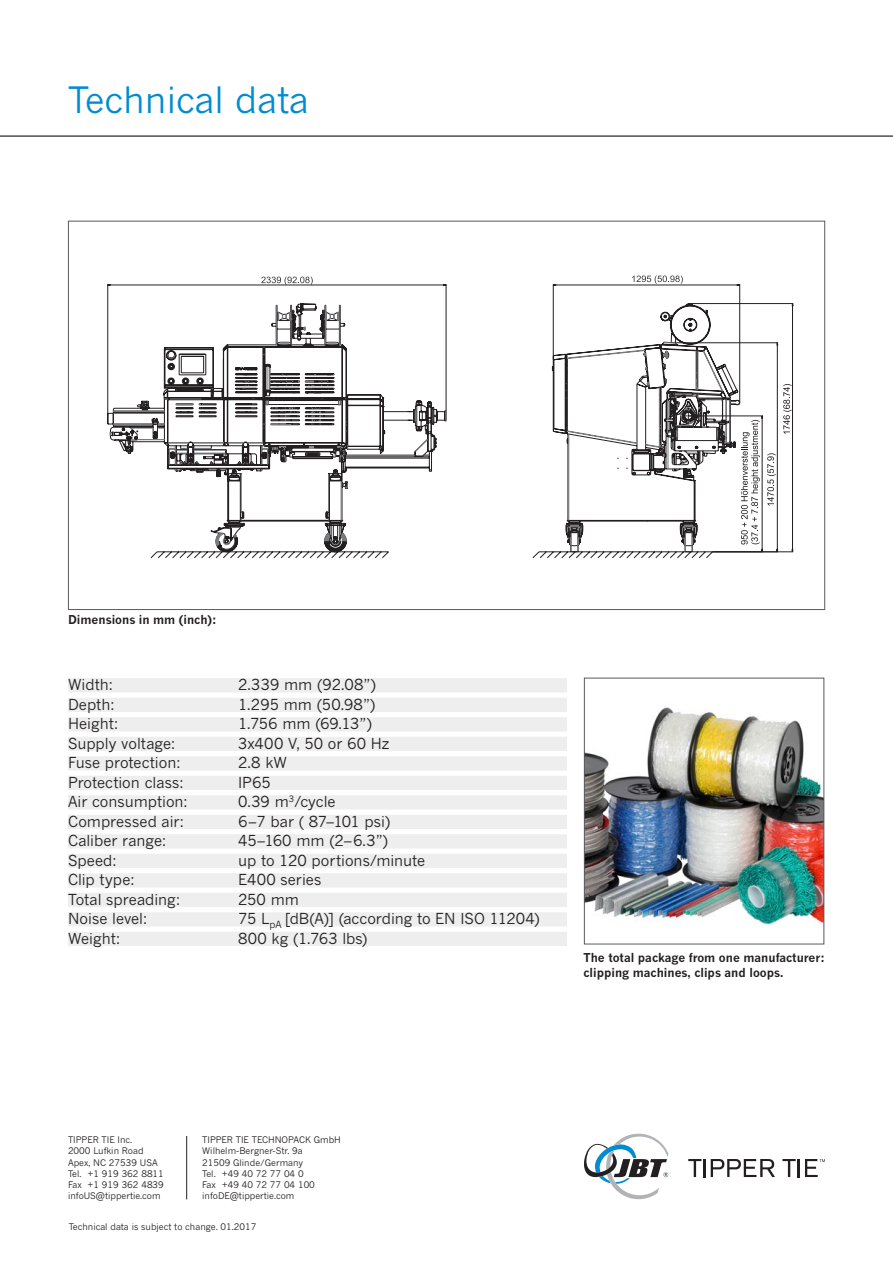
<style>
.page{position:relative;width:893px;height:1263px;background:#fff}
.page>*{position:absolute;margin:0;border:0;box-sizing:border-box;transform-origin:0 0}
.Hauptitel{font:36px "News Gothic MT Pro";color:#008cd2}
.BlumSpeak_Body_Text{font:15px "News Gothic MT Pro";color:#231f20}
.BlumSpeak_Body_Text-2{font:15px "News Gothic MT Pro";letter-spacing:.02em;color:#231f20}
.Bildlegende{font:700 12px/14.4px "News Gothic MT Pro";color:#231f20}
.t1{font:9px "News Gothic MT Pro";color:#231f20}
</style>
<div class="page">
<hr style="left:0;top:135px;width:893px;height:2px;background:#231f20">
<img style="left:586px;top:707px;width:236px;height:221px">
<div style="left:584px;top:678px;width:240px;height:266px;border:1px solid #5a5a5d"></div>
<svg style="left:107px;top:275px;width:687px;height:284px"></svg>
<svg style="left:584px;top:1134px;width:84px;height:65px"></svg>
<svg style="left:688px;top:1159px;width:13px;height:18px"></svg>
<hr style="left:703px;top:1159px;width:3px;height:18px;background:#231f20">
<svg style="left:711px;top:1159px;width:64px;height:18px"></svg>
<svg style="left:782px;top:1159px;width:43px;height:18px"></svg>
<div style="left:68px;top:678px;width:499px;height:14px;background:#eeeeef"></div>
<div style="left:68px;top:698px;width:499px;height:14px;background:#eeeeef"></div>
<div style="left:68px;top:717px;width:499px;height:14px;background:#eeeeef"></div>
<div style="left:68px;top:737px;width:499px;height:14px;background:#eeeeef"></div>
<div style="left:68px;top:756px;width:499px;height:14px;background:#eeeeef"></div>
<div style="left:68px;top:776px;width:499px;height:14px;background:#eeeeef"></div>
<div style="left:68px;top:795px;width:499px;height:14px;background:#eeeeef"></div>
<div style="left:68px;top:815px;width:499px;height:14px;background:#eeeeef"></div>
<div style="left:68px;top:834px;width:499px;height:14px;background:#eeeeef"></div>
<div style="left:68px;top:854px;width:499px;height:14px;background:#eeeeef"></div>
<div style="left:68px;top:873px;width:499px;height:14px;background:#eeeeef"></div>
<div style="left:68px;top:893px;width:499px;height:14px;background:#eeeeef"></div>
<div style="left:68px;top:912px;width:499px;height:14px;background:#eeeeef"></div>
<div style="left:68px;top:932px;width:499px;height:14px;background:#eeeeef"></div>
<hr style="left:186px;top:1136px;width:1px;height:63px;background:#231f20">
<p class="Hauptitel" style="left:68px;top:78px;width:243px">Technical data</p>
<p class="Bildlegende" style="left:68px;top:612px;width:150px">Dimensions in mm (inch):</p>
<p class="BlumSpeak_Body_Text" style="left:68px;top:676px;width:47px">Width:</p>
<p class="BlumSpeak_Body_Text" style="left:238px;top:676px;width:140px">2.339 mm (92.08”)</p>
<p class="BlumSpeak_Body_Text" style="left:68px;top:695px;width:48px">Depth:</p>
<p class="BlumSpeak_Body_Text" style="left:238px;top:695px;width:139px">1.295 mm (50.98”)</p>
<p class="BlumSpeak_Body_Text" style="left:68px;top:715px;width:52px">Height:</p>
<p class="BlumSpeak_Body_Text" style="left:238px;top:715px;width:135px">1.756 mm (69.13”)</p>
<p class="BlumSpeak_Body_Text" style="left:68px;top:734px;width:109px">Supply voltage:</p>
<p class="BlumSpeak_Body_Text" style="left:238px;top:734px;width:153px">3x400 V, 50 or 60 Hz</p>
<p class="BlumSpeak_Body_Text" style="left:68px;top:754px;width:114px">Fuse protection:</p>
<p class="BlumSpeak_Body_Text" style="left:238px;top:754px;width:50px">2.8 kW</p>
<p class="BlumSpeak_Body_Text" style="left:68px;top:773px;width:117px">Protection class:</p>
<p class="BlumSpeak_Body_Text" style="left:238px;top:773px;width:34px">IP65</p>
<p class="BlumSpeak_Body_Text" style="left:68px;top:793px;width:121px">Air consumption:</p>
<p class="BlumSpeak_Body_Text" style="left:238px;top:793px;width:99px">0.39 m<sup>3</sup>/cycle</p>
<p class="BlumSpeak_Body_Text" style="left:68px;top:812px;width:118px">Compressed air:</p>
<p class="BlumSpeak_Body_Text" style="left:238px;top:812px;width:154px">6–7 bar ( 87–101 psi)</p>
<p class="BlumSpeak_Body_Text" style="left:68px;top:832px;width:100px">Caliber range:</p>
<p class="BlumSpeak_Body_Text" style="left:238px;top:832px;width:152px">45–160 mm (2–6.3”)</p>
<p class="BlumSpeak_Body_Text" style="left:68px;top:851px;width:50px">Speed:</p>
<p class="BlumSpeak_Body_Text" style="left:238px;top:851px;width:189px">up to 120 portions/minute</p>
<p class="BlumSpeak_Body_Text" style="left:68px;top:871px;width:68px">Clip type:</p>
<p class="BlumSpeak_Body_Text" style="left:238px;top:871px;width:85px">E400 series</p>
<p class="BlumSpeak_Body_Text" style="left:68px;top:890px;width:114px">Total spreading:</p>
<p class="BlumSpeak_Body_Text" style="left:238px;top:890px;width:62px">250 mm</p>
<p class="BlumSpeak_Body_Text" style="left:68px;top:910px;width:81px">Noise level:</p>
<p class="BlumSpeak_Body_Text" style="left:238px;top:910px;width:303px">75 L<sub>pA</sub> [dB(A)] (according to EN ISO 11204)</p>
<p class="BlumSpeak_Body_Text" style="left:68px;top:929px;width:54px">Weight:</p>
<p class="BlumSpeak_Body_Text-2" style="left:238px;top:929px;width:131px">800 kg (1.763 lbs)</p>
<p class="Bildlegende" style="left:583px;top:951px;width:243px">The total package from one manufacturer: clipping machines, clips and loops.</p>
<p class="t1" style="left:202px;top:1134px;width:140px">TIPPER TIE TECHNOPACK GmbH</p>
<p class="t1" style="left:202px;top:1146px;width:102px">Wilhelm-Bergner-Str. 9a</p>
<p class="t1" style="left:202px;top:1157px;width:103px">21509 Glinde/Germany</p>
<p class="t1" style="left:202px;top:1168px;width:103px">Tel. +49 40 72 77 04 0</p>
<p class="t1" style="left:202px;top:1179px;width:114px">Fax +49 40 72 77 04 100</p>
<p class="t1" style="left:202px;top:1191px;width:94px">infoDE@tippertie.com</p>
<p class="t1" style="left:69px;top:1221px;width:189px">Technical data is subject to change. 01.2017</p>
<p class="t1" style="left:68px;top:1134px;width:66px">TIPPER TIE Inc.</p>
<p class="t1" style="left:68px;top:1146px;width:77px">2000 Lufkin Road</p>
<p class="t1" style="left:68px;top:1157px;width:91px">Apex, NC 27539 USA</p>
<p class="t1" style="left:68px;top:1168px;width:97px">Tel. +1 919 362 8811</p>
<p class="t1" style="left:68px;top:1179px;width:97px">Fax +1 919 362 4839</p>
<p class="t1" style="left:68px;top:1191px;width:94px">infoUS@tippertie.com</p>
</div>
